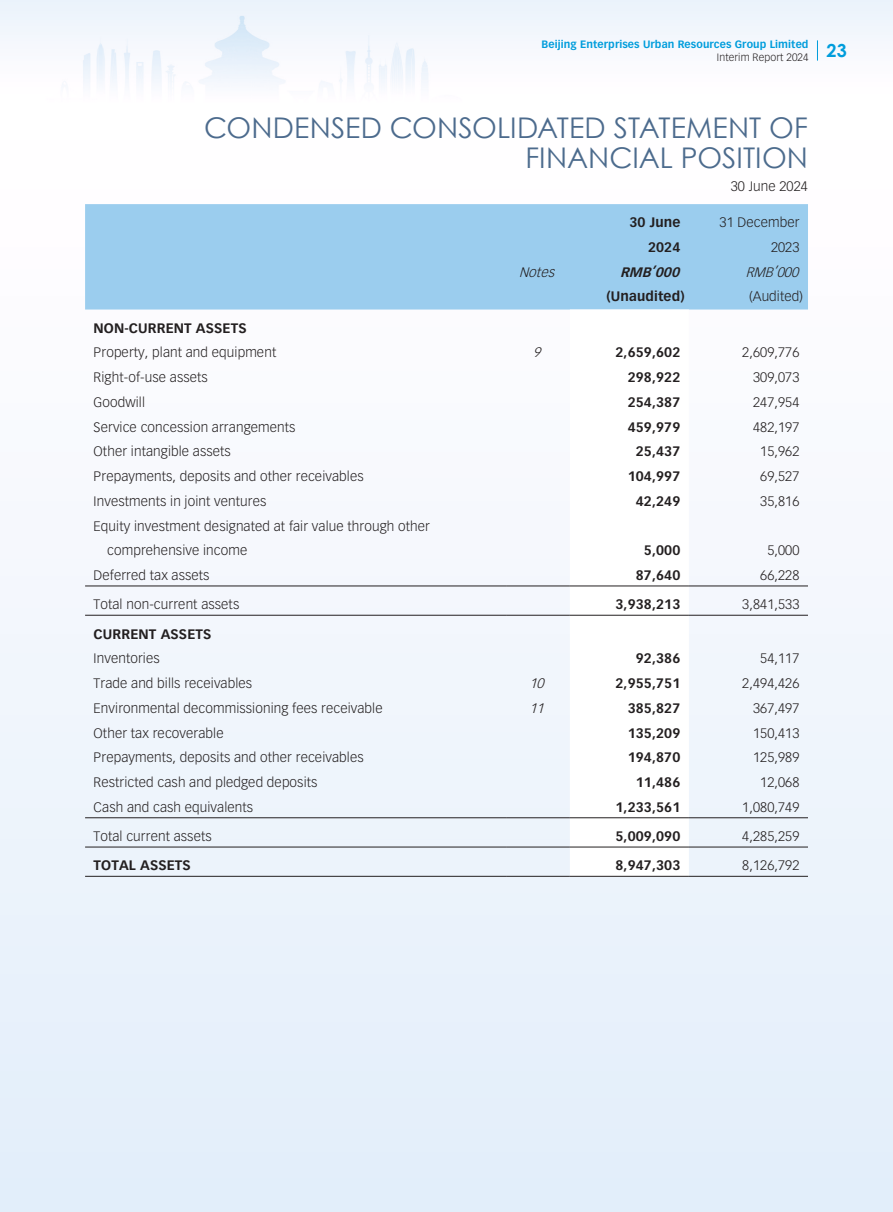
<style>
.page{position:relative;width:893px;height:1212px;background:#fff}
.page>*{position:absolute;margin:0;border:0;box-sizing:border-box;transform-origin:0 0}
.t1{font:28.5px/30px "Century Gothic";letter-spacing:.005em;color:#4c6b8d;text-align:right}
.t2{font:700 18px "Century Gothic";color:#009ddc}
.t3{font:300 13.5px/24.8px "Vectora LT Std";letter-spacing:.01em;color:#231f20}
.t4{font:700 13.5px "Vectora LT Std";letter-spacing:.01em;color:#231f20}
.t5{font:italic 300 13.5px "Vectora LT Std";color:#231f20}
.t6{font:italic 700 13.5px "Vectora LT Std";color:#231f20}
.t7{font:700 10.5px "Vectora LT Std";letter-spacing:.01em;color:#009ddc}
.t8{font:300 10.5px "Vectora LT Std";letter-spacing:.01em;color:#231f20}
</style>
<div class="page">
<svg style="left:817px;top:40px;width:1px;height:21px"></svg>
<div style="left:85px;top:204px;width:723px;height:105px;background:#9bcdee"></div>
<svg style="left:570px;top:309px;width:119px;height:567px"></svg>
<hr style="left:85px;top:586px;width:421px;height:1px;background:#231f20">
<hr style="left:506px;top:586px;width:64px;height:1px;background:#231f20">
<hr style="left:570px;top:586px;width:119px;height:1px;background:#231f20">
<hr style="left:689px;top:586px;width:119px;height:1px;background:#231f20">
<hr style="left:85px;top:615px;width:421px;height:1px;background:#231f20">
<hr style="left:506px;top:615px;width:64px;height:1px;background:#231f20">
<hr style="left:570px;top:615px;width:119px;height:1px;background:#231f20">
<hr style="left:689px;top:615px;width:119px;height:1px;background:#231f20">
<hr style="left:85px;top:817px;width:421px;height:1px;background:#231f20">
<hr style="left:506px;top:817px;width:64px;height:1px;background:#231f20">
<hr style="left:570px;top:817px;width:119px;height:1px;background:#231f20">
<hr style="left:689px;top:817px;width:119px;height:1px;background:#231f20">
<hr style="left:85px;top:847px;width:421px;height:1px;background:#231f20">
<hr style="left:506px;top:847px;width:64px;height:1px;background:#231f20">
<hr style="left:570px;top:847px;width:119px;height:1px;background:#231f20">
<hr style="left:689px;top:847px;width:119px;height:1px;background:#231f20">
<hr style="left:85px;top:876px;width:421px;height:1px;background:#231f20">
<hr style="left:506px;top:876px;width:64px;height:1px;background:#231f20">
<hr style="left:570px;top:876px;width:119px;height:1px;background:#231f20">
<hr style="left:689px;top:876px;width:119px;height:1px;background:#231f20">
<p class="t7" style="left:542px;top:38px;width:268px">Beijing Enterprises Urban Resources Group Limited</p>
<p class="t8" style="left:717px;top:51px;width:93px">Interim Report 2024</p>
<h2 class="t2" style="left:826px;top:37px;width:22px">23</h2>
<h1 class="t1" style="left:204px;top:113px;width:605px">CONDENSED CONSOLIDATED STATEMENT OF<br>FINANCIAL POSITION</h1>
<p class="t3" style="left:731px;top:174px;width:79px">30 June 2024</p>
<p class="t4" style="left:629px;top:214px;width:53px">30 June</p>
<p class="t3" style="left:720px;top:210px;width:81px">31 December</p>
<p class="t4" style="left:648px;top:239px;width:34px">2024</p>
<p class="t3" style="left:771px;top:235px;width:30px">2023</p>
<p class="t5" style="left:519px;top:264px;width:41px">Notes</p>
<p class="t6" style="left:620px;top:264px;width:65px">RMB’000</p>
<p class="t5" style="left:746px;top:264px;width:58px">RMB’000</p>
<p class="t4" style="left:607px;top:288px;width:80px">(Unaudited)</p>
<p class="t3" style="left:749px;top:284px;width:55px">(Audited)</p>
<p class="t4" style="left:94px;top:320px;width:155px">NON-CURRENT ASSETS</p>
<p class="t3" style="left:94px;top:340px;width:184px">Property, plant and equipment</p>
<p class="t5" style="left:533px;top:345px;width:13px">9</p>
<p class="t4" style="left:615px;top:344px;width:67px">2,659,602</p>
<p class="t3" style="left:742px;top:340px;width:59px">2,609,776</p>
<p class="t3" style="left:94px;top:365px;width:116px">Right-of-use assets</p>
<p class="t4" style="left:628px;top:369px;width:54px">298,922</p>
<p class="t3" style="left:753px;top:365px;width:48px">309,073</p>
<p class="t3" style="left:94px;top:390px;width:53px">Goodwill</p>
<p class="t4" style="left:628px;top:394px;width:54px">254,387</p>
<p class="t3" style="left:753px;top:390px;width:48px">247,954</p>
<p class="t3" style="left:94px;top:415px;width:203px">Service concession arrangements</p>
<p class="t4" style="left:628px;top:419px;width:54px">459,979</p>
<p class="t3" style="left:753px;top:415px;width:48px">482,197</p>
<p class="t3" style="left:94px;top:439px;width:139px">Other intangible assets</p>
<p class="t4" style="left:636px;top:443px;width:46px">25,437</p>
<p class="t3" style="left:760px;top:439px;width:41px">15,962</p>
<p class="t3" style="left:94px;top:464px;width:272px">Prepayments, deposits and other receivables</p>
<p class="t4" style="left:628px;top:468px;width:54px">104,997</p>
<p class="t3" style="left:760px;top:464px;width:41px">69,527</p>
<p class="t3" style="left:94px;top:489px;width:174px">Investments in joint ventures</p>
<p class="t4" style="left:636px;top:493px;width:46px">42,249</p>
<p class="t3" style="left:760px;top:489px;width:41px">35,816</p>
<p class="t3" style="left:107px;top:514px;width:324px;text-indent:-14px">Equity investment designated at fair value through other comprehensive income</p>
<p class="t4" style="left:644px;top:542px;width:38px">5,000</p>
<p class="t3" style="left:767px;top:538px;width:34px">5,000</p>
<p class="t3" style="left:94px;top:563px;width:117px">Deferred tax assets</p>
<p class="t4" style="left:636px;top:567px;width:46px">87,640</p>
<p class="t3" style="left:760px;top:563px;width:41px">66,228</p>
<p class="t3" style="left:94px;top:592px;width:147px">Total non-current assets</p>
<p class="t4" style="left:615px;top:596px;width:67px">3,938,213</p>
<p class="t3" style="left:742px;top:592px;width:59px">3,841,533</p>
<p class="t4" style="left:94px;top:626px;width:119px">CURRENT ASSETS</p>
<p class="t3" style="left:94px;top:646px;width:68px">Inventories</p>
<p class="t4" style="left:636px;top:650px;width:46px">92,386</p>
<p class="t3" style="left:760px;top:646px;width:41px">54,117</p>
<p class="t3" style="left:94px;top:671px;width:160px">Trade and bills receivables</p>
<p class="t5" style="left:529px;top:675px;width:20px">10</p>
<p class="t4" style="left:615px;top:675px;width:67px">2,955,751</p>
<p class="t3" style="left:742px;top:671px;width:59px">2,494,426</p>
<p class="t3" style="left:94px;top:696px;width:291px">Environmental decommissioning fees receivable</p>
<p class="t5" style="left:529px;top:700px;width:20px">11</p>
<p class="t4" style="left:628px;top:700px;width:54px">385,827</p>
<p class="t3" style="left:753px;top:696px;width:48px">367,497</p>
<p class="t3" style="left:94px;top:721px;width:132px">Other tax recoverable</p>
<p class="t4" style="left:628px;top:725px;width:54px">135,209</p>
<p class="t3" style="left:753px;top:721px;width:48px">150,413</p>
<p class="t3" style="left:94px;top:745px;width:272px">Prepayments, deposits and other receivables</p>
<p class="t4" style="left:628px;top:749px;width:54px">194,870</p>
<p class="t3" style="left:753px;top:745px;width:48px">125,989</p>
<p class="t3" style="left:94px;top:770px;width:225px">Restricted cash and pledged deposits</p>
<p class="t4" style="left:636px;top:774px;width:46px">11,486</p>
<p class="t3" style="left:760px;top:770px;width:41px">12,068</p>
<p class="t3" style="left:94px;top:795px;width:161px">Cash and cash equivalents</p>
<p class="t4" style="left:615px;top:799px;width:67px">1,233,561</p>
<p class="t3" style="left:742px;top:795px;width:59px">1,080,749</p>
<p class="t3" style="left:94px;top:824px;width:120px">Total current assets</p>
<p class="t4" style="left:615px;top:828px;width:67px">5,009,090</p>
<p class="t3" style="left:742px;top:824px;width:59px">4,285,259</p>
<p class="t4" style="left:94px;top:857px;width:99px">TOTAL ASSETS</p>
<p class="t4" style="left:615px;top:857px;width:67px">8,947,303</p>
<p class="t3" style="left:742px;top:853px;width:59px">8,126,792</p>
</div>
